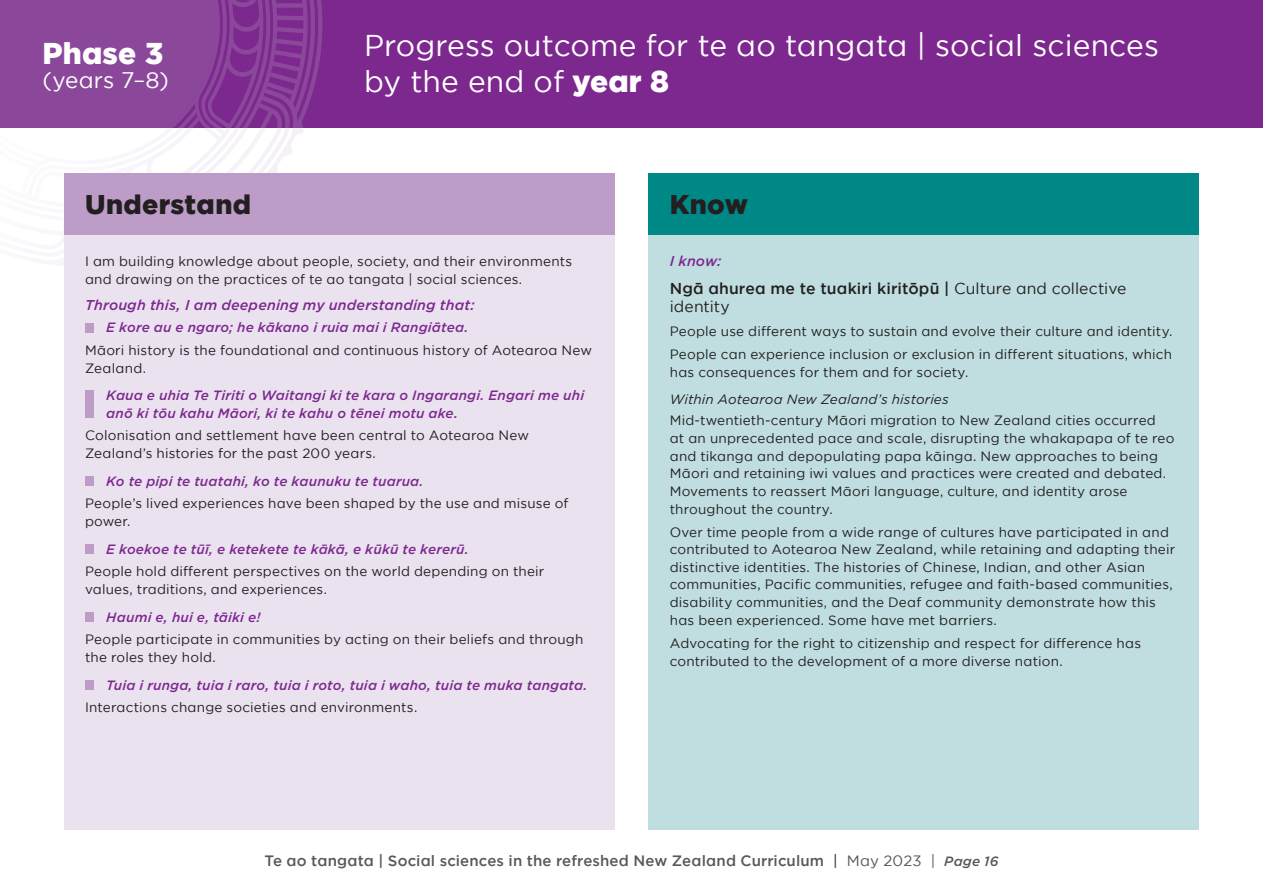
<style>
.page{position:relative;width:1263px;height:893px;background:#fff}
.page>*{position:absolute;margin:0;border:0;box-sizing:border-box;transform-origin:0 0}
.H1_reverse{font:30px/36px "Gotham";letter-spacing:.005em;color:#fff}
.H1_reverse-2{font:900 30px "Gotham";letter-spacing:.005em;color:#fff}
.understand_know_do_headings{font:900 27px "Gotham";letter-spacing:.01em;color:#231f20}
.understand_know_do_headings-2{font:22.5px "Gotham";letter-spacing:.005em;color:#fff}
.t1{font:500 15.75px/18.9px "Gotham";letter-spacing:.005em;color:#231f20}
.t2{font:500 15px "Gotham";letter-spacing:.01em;color:#57585a}
.I_know__social_sciences_colour{font:italic 500 14.25px "Gotham";letter-spacing:.01em;color:#7d288f}
.Body{font:13.5px/18px "Gotham";letter-spacing:.01em;color:#231f20}
.Whakatauki_-_social_sciences{font:italic 500 13.5px/18px "Gotham";letter-spacing:.01em;color:#7d288f}
.Within_Aotearoa_New_Zealand_s_histories{font:italic 13.5px "Gotham";letter-spacing:.005em;color:#231f20}
.s1{font-weight:900}
.s2{font-weight:400}
.s3{font-weight:400;color:#231f20}
.s4{font-style:italic;font-size:13.5px}
</style>
<div class="page">
<div style="left:0;top:0;width:1263px;height:128px;background:#7d288f"></div>
<svg style="left:0;top:0;width:322px;height:173px"></svg>
<div style="left:648px;top:235px;width:551px;height:594px;background:#c0dee0"></div>
<div style="left:648px;top:173px;width:551px;height:62px;background:#008887"></div>
<div style="left:64px;top:235px;width:550px;height:594px;background:#ebe2f0"></div>
<div style="left:64px;top:173px;width:550px;height:62px;background:#bd9dc8"></div>
<div style="left:85px;top:323px;width:9px;height:9px;background:#bd9dc8"></div>
<div style="left:85px;top:476px;width:9px;height:10px;background:#bd9dc8"></div>
<div style="left:85px;top:544px;width:9px;height:10px;background:#bd9dc8"></div>
<div style="left:85px;top:612px;width:9px;height:10px;background:#bd9dc8"></div>
<div style="left:85px;top:680px;width:9px;height:9px;background:#bd9dc8"></div>
<div style="left:85px;top:391px;width:9px;height:27px;background:#bd9dc8"></div>
<p class="H1_reverse-2" style="left:43px;top:32px;width:122px">Phase 3</p>
<p class="understand_know_do_headings-2" style="left:43px;top:65px;width:128px">(years 7–8)</p>
<p class="understand_know_do_headings" style="left:85px;top:185px;width:167px">Understand</p>
<p class="H1_reverse" style="left:364px;top:27px;width:796px">Progress outcome for te ao tangata | social sciences by the end of <span class="s1">year 8</span></p>
<p class="understand_know_do_headings" style="left:670px;top:185px;width:80px">Know</p>
<p class="Body" style="left:85px;top:252px;width:489px">I am building knowledge about people, society, and their environments and drawing on the practices of te ao tangata | social sciences.</p>
<p class="I_know__social_sciences_colour" style="left:85px;top:296px;width:391px">Through this, I am deepening my understanding that:</p>
<p class="Whakatauki_-_social_sciences" style="left:106px;top:318px;width:363px">E kore au e ngaro; he kākano i ruia mai i Rangiātea.</p>
<p class="Body" style="left:85px;top:341px;width:508px">Māori history is the foundational and continuous history of Aotearoa New<br>Zealand.</p>
<p class="Whakatauki_-_social_sciences" style="left:106px;top:386px;width:479px">Kaua e uhia Te Tiriti o Waitangi ki te kara o Ingarangi. Engari me uhi anō ki tōu kahu Māori, ki te kahu o tēnei motu ake.</p>
<p class="Body" style="left:85px;top:426px;width:446px">Colonisation and settlement have been central to Aotearoa New<br>Zealand’s histories for the past 200 years.</p>
<p class="Whakatauki_-_social_sciences" style="left:106px;top:472px;width:319px">Ko te pipi te tuatahi, ko te kaunuku te tuarua.</p>
<p class="Body" style="left:85px;top:494px;width:485px">People’s lived experiences have been shaped by the use and misuse of power.</p>
<p class="Whakatauki_-_social_sciences" style="left:106px;top:540px;width:364px">E koekoe te tūī, e ketekete te kākā, e kūkū te kererū.</p>
<p class="Body" style="left:85px;top:562px;width:461px">People hold different perspectives on the world depending on their values, traditions, and experiences.</p>
<p class="Whakatauki_-_social_sciences" style="left:106px;top:608px;width:156px">Haumi e, hui e, tāiki e!</p>
<p class="Body" style="left:85px;top:630px;width:500px">People participate in communities by acting on their beliefs and through the roles they hold.</p>
<p class="Whakatauki_-_social_sciences" style="left:106px;top:676px;width:483px">Tuia i runga, tuia i raro, tuia i roto, tuia i waho, tuia te muka tangata.</p>
<p class="Body" style="left:85px;top:698px;width:334px">Interactions change societies and environments.</p>
<p class="I_know__social_sciences_colour" style="left:670px;top:252px;width:53px">I know:</p>
<h2 class="t1" style="left:670px;top:278px;width:458px">Ngā ahurea me te tuakiri kiritōpū | <span class="s2">Culture and collective identity</span></h2>
<p class="Body" style="left:670px;top:322px;width:504px">People use different ways to sustain and evolve their culture and identity.</p>
<p class="Body" style="left:670px;top:345px;width:504px">People can experience inclusion or exclusion in different situations, which has consequences for them and for society.</p>
<p class="Within_Aotearoa_New_Zealand_s_histories" style="left:670px;top:390px;width:281px">Within Aotearoa New Zealand’s histories</p>
<p class="Body" style="left:670px;top:412px;width:506px;line-height:17.5px">Mid-twentieth-century Māori migration to New Zealand cities occurred<br>at an unprecedented pace and scale, disrupting the whakapapa of te reo and tikanga and depopulating papa kāinga. New approaches to being Māori and retaining iwi values and practices were created and debated.<br>Movements to reassert Māori language, culture, and identity arose throughout the country.</p>
<p class="Body" style="left:670px;top:523px;width:507px">Over time people from a wide range of cultures have participated in and contributed to Aotearoa New Zealand, while retaining and adapting their distinctive identities. The histories of Chinese, Indian, and other Asian communities, Pacific communities, refugee and faith-based communities, disability communities, and the Deaf community demonstrate how this has been experienced. Some have met barriers.</p>
<p class="Body" style="left:670px;top:634px;width:473px">Advocating for the right to citizenship and respect for difference has contributed to the development of a more diverse nation.</p>
<p class="t2" style="left:264px;top:851px;width:735px">Te ao tangata | Social sciences in the refreshed New Zealand Curriculum <span class="s3">|</span> <span class="s2">May 2023 |</span> <span class="s4">Page 16</span></p>
</div>
